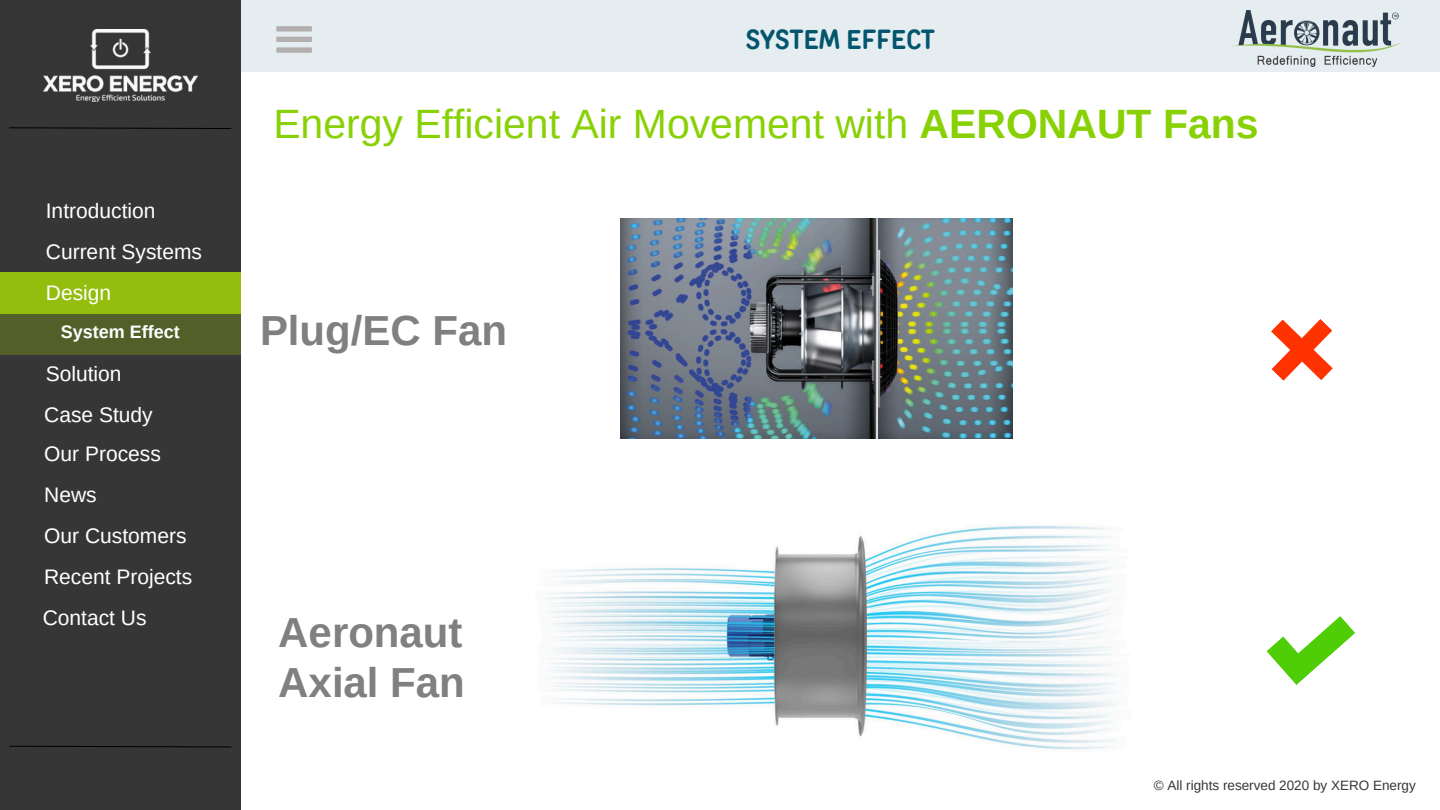
<style>
.page{position:relative;width:1440px;height:810px;background:#fff}
.page>*{position:absolute;margin:0;border:0;box-sizing:border-box;transform-origin:0 0}
.t1{font:700 42px/50.2px "Arimo";color:#808080}
.t2{font:40.9px "Arimo";color:#88d105}
.t3{font:700 27px "TT Rounds Condensed";letter-spacing:.01em;color:#02556c}
.t4{font:21px "Arimo";color:#fff}
.t5{font:700 18px "Arimo";color:#fff}
.t6{font:13.5px "Arimo";color:#363636}
.s1{font-weight:700}
</style>
<div class="page">
<div style="left:0;top:0;width:241px;height:810px;background:#363636"></div>
<div style="left:241px;top:0;width:1199px;height:72px;background:#e5edf0"></div>
<svg style="left:9px;top:127px;width:223px;height:2px"></svg>
<svg style="left:9px;top:745px;width:223px;height:3px"></svg>
<div style="left:0;top:313px;width:240px;height:42px;background:#525f29"></div>
<svg style="left:276px;top:26px;width:36px;height:27px"></svg>
<svg style="left:1266px;top:616px;width:89px;height:69px"></svg>
<svg style="left:1271px;top:319px;width:62px;height:62px"></svg>
<div style="left:0;top:272px;width:241px;height:42px;background:#93be0d"></div>
<svg style="left:43px;top:29px;width:155px;height:73px"></svg>
<img style="left:621px;top:219px;width:391px;height:219px">
<img style="left:547px;top:525px;width:570px;height:225px">
<img style="left:1232px;top:10px;width:168px;height:56px">
<h4 class="t3" style="left:746px;top:23px;width:190px">SYSTEM EFFECT</h4>
<h4 class="t4" style="left:46px;top:199px;width:111px">Introduction</h4>
<h4 class="t4" style="left:46px;top:240px;width:158px">Current Systems</h4>
<h4 class="t4" style="left:46px;top:281px;width:67px">Design</h4>
<h4 class="t5" style="left:61px;top:321px;width:120px">System Effect</h4>
<p class="t2" style="left:273px;top:101px;width:987px">Energy Efficient Air Movement with <span class="s1">AERONAUT Fans</span></p>
<h4 class="t1" style="left:260px;top:305px;width:249px">Plug/EC Fan</h4>
<h4 class="t4" style="left:46px;top:362px;width:77px">Solution</h4>
<h4 class="t4" style="left:44px;top:403px;width:110px">Case Study</h4>
<h4 class="t4" style="left:44px;top:442px;width:118px">Our Process</h4>
<h4 class="t4" style="left:44px;top:483px;width:54px">News</h4>
<h2 class="t4" style="left:44px;top:524px;width:144px">Our Customers</h2>
<p class="t4" style="left:44px;top:565px;width:150px">Recent Projects</p>
<h1 class="t4" style="left:43px;top:606px;width:105px">Contact Us</h1>
<h5 class="t1" style="left:278px;top:607px;width:188px">Aeronaut<br>Axial Fan</h5>
<p class="t6" style="left:1154px;top:778px;width:263px">© All rights reserved 2020 by XERO Energy</p>
</div>
